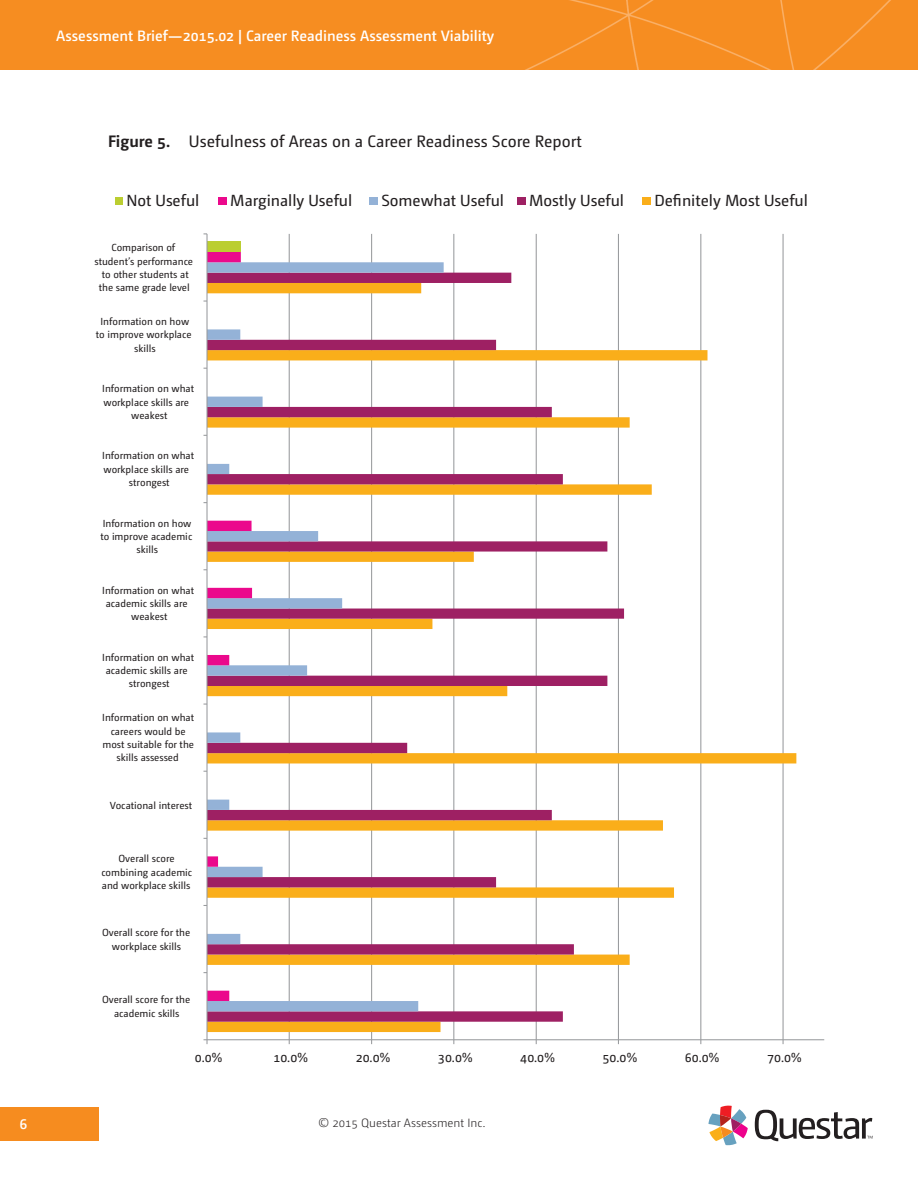
<style>
.page{position:relative;width:918px;height:1188px;background:#fff}
.page>*{position:absolute;margin:0;border:0;box-sizing:border-box;transform-origin:0 0}
.t1{font:16.5px "Camingo Dos";color:#231f20}
.t2{font:16.05px "Camingo Dos";color:#231f20}
.t3{font:600 15px "Camingo Dos";color:#fff}
.t4{font:13.2px "Camingo Dos";letter-spacing:.005em;color:#231f20}
.t5{font:300 12px "Camingo Dos";color:#231f20}
.t6{font:10.2px/13.2px "Camingo Dos";color:#231f20;text-align:center}
.s1{font-weight:700}
</style>
<div class="page">
<div style="left:0;top:0;width:918px;height:69px;background:#f68d21"></div>
<svg style="left:755px;top:1110px;width:118px;height:31px"></svg>
<svg style="left:708px;top:1106px;width:40px;height:39px"></svg>
<div style="left:0;top:1107px;width:98px;height:33px;background:#f68c1f"></div>
<hr style="left:289px;top:234px;width:1px;height:806px;background:#989a9d">
<hr style="left:371px;top:234px;width:1px;height:806px;background:#989a9d">
<hr style="left:453px;top:234px;width:1px;height:806px;background:#989a9d">
<hr style="left:536px;top:234px;width:1px;height:806px;background:#989a9d">
<hr style="left:618px;top:234px;width:1px;height:806px;background:#989a9d">
<hr style="left:700px;top:234px;width:1px;height:806px;background:#989a9d">
<hr style="left:783px;top:234px;width:1px;height:806px;background:#989a9d">
<svg style="left:208px;top:283px;width:588px;height:749px"></svg>
<svg style="left:208px;top:273px;width:416px;height:749px"></svg>
<svg style="left:208px;top:262px;width:236px;height:749px"></svg>
<div style="left:207px;top:242px;width:34px;height:10px;background:#bbce31"></div>
<hr style="left:207px;top:1039px;width:617px;height:1px;background:#989a9d">
<hr style="left:206px;top:234px;width:2px;height:806px;background:#989a9d">
<svg style="left:204px;top:1039px;width:4px;height:5px"></svg>
<svg style="left:204px;top:252px;width:48px;height:749px"></svg>
<div style="left:115px;top:197px;width:8px;height:8px;background:#bbce31"></div>
<div style="left:219px;top:197px;width:8px;height:8px;background:#eb098c"></div>
<div style="left:370px;top:197px;width:8px;height:8px;background:#94b2d7"></div>
<div style="left:517px;top:197px;width:9px;height:8px;background:#9e2063"></div>
<div style="left:643px;top:197px;width:8px;height:8px;background:#faae1a"></div>
<h3 class="t3" style="left:56px;top:27px;width:440px">Assessment Brief—2015.02 | Career Readiness Assessment Viability</h3>
<h3 class="t3" style="left:20px;top:1115px;width:9px">6</h3>
<h1 class="t1" style="left:108px;top:132px;width:475px"><span class="s1">Figure 5.</span> Usefulness of Areas on a Career Readiness Score Report</h1>
<h2 class="t2" style="left:126px;top:191px;width:74px">Not Useful</h2>
<h2 class="t2" style="left:230px;top:191px;width:123px">Marginally Useful</h2>
<h2 class="t2" style="left:381px;top:191px;width:124px">Somewhat Useful</h2>
<h2 class="t2" style="left:529px;top:191px;width:97px">Mostly Useful</h2>
<h2 class="t2" style="left:654px;top:191px;width:155px">Definitely Most Useful</h2>
<p class="t6" style="left:94px;top:241px;width:100px">Comparison of student’s performance to other students at the same grade level</p>
<p class="t6" style="left:96px;top:315px;width:97px">Information on how to improve workplace skills</p>
<p class="t6" style="left:102px;top:382px;width:93px">Information on what workplace skills are weakest</p>
<p class="t6" style="left:102px;top:449px;width:93px">Information on what workplace skills are strongest</p>
<p class="t6" style="left:100px;top:516px;width:93px">Information on how to improve academic skills</p>
<p class="t6" style="left:102px;top:584px;width:93px">Information on what academic skills are weakest</p>
<p class="t6" style="left:102px;top:651px;width:93px">Information on what academic skills are strongest</p>
<p class="t6" style="left:102px;top:711px;width:93px">Information on what careers would be most suitable for the skills assessed</p>
<p class="t6" style="left:110px;top:798px;width:84px">Vocational interest</p>
<p class="t6" style="left:101px;top:852px;width:92px">Overall score combining academic and workplace skills</p>
<p class="t6" style="left:102px;top:926px;width:90px">Overall score for the workplace skills</p>
<p class="t6" style="left:102px;top:993px;width:90px">Overall score for the academic skills</p>
<p class="t4" style="left:195px;top:1049px;width:29px">0.0%</p>
<p class="t4" style="left:273px;top:1049px;width:36px">10.0%</p>
<p class="t4" style="left:356px;top:1049px;width:36px">20.0%</p>
<p class="t4" style="left:438px;top:1049px;width:36px">30.0%</p>
<p class="t4" style="left:520px;top:1049px;width:36px">40.0%</p>
<p class="t4" style="left:603px;top:1049px;width:36px">50.0%</p>
<p class="t4" style="left:685px;top:1049px;width:36px">60.0%</p>
<p class="t4" style="left:767px;top:1049px;width:36px">70.0%</p>
<p class="t5" style="left:318px;top:1116px;width:169px">© 2015 Questar Assessment Inc.</p>
</div>
